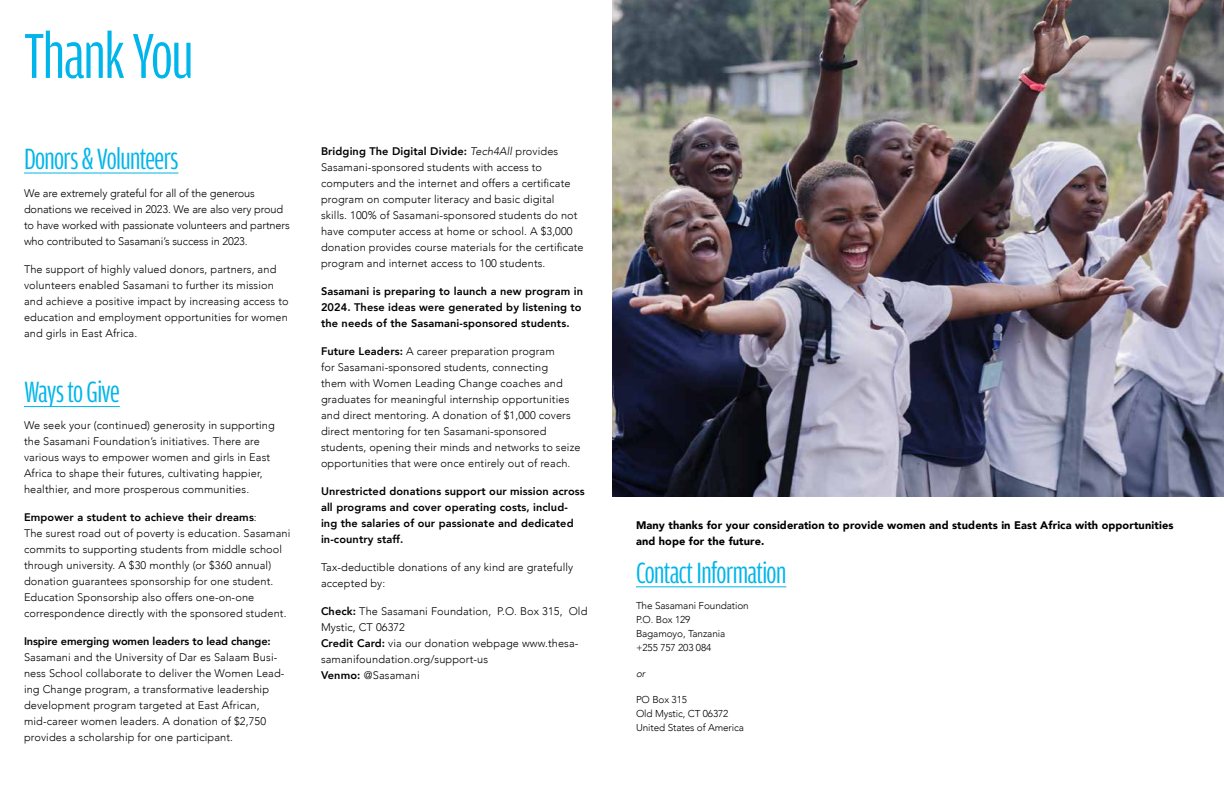
<style>
.page{position:relative;width:1224px;height:792px;background:#fff}
.page>*{position:absolute;margin:0;border:0;box-sizing:border-box;transform-origin:0 0}
.t1{font:67.4px "Amplitude Comp";letter-spacing:-.02em;color:#00b5ea}
.t2{font:31.1px "Amplitude Comp";letter-spacing:-.02em;color:#00b5ea}
.t3{font:300 11px/16px "Avenir";letter-spacing:.01em;color:#000}
.t4{font:800 11px/16px "Avenir";letter-spacing:.01em;color:#000}
.t5{font:300 11px/16px "Avenir";letter-spacing:-.01em;color:#000}
.t6{font:900 11px/16px "Avenir";letter-spacing:.01em;color:#000}
.t7{font:800 11px "Avenir";letter-spacing:-.01em;color:#000}
.t8{font:300 10px/14px "Avenir";letter-spacing:-.01em;color:#000}
.t9{font:italic 300 10px "Avenir";color:#000}
.s1{font-weight:800}
.s2{font-style:italic}
</style>
<div class="page">
<hr style="left:24px;top:173px;width:155px;height:1px;background:#00b5ea">
<hr style="left:24px;top:406px;width:96px;height:1px;background:#00b5ea">
<hr style="left:636px;top:587px;width:150px;height:1px;background:#00b5ea">
<img style="left:612px;top:0;width:612px;height:496px">
<h1 class="t1" style="left:24px;top:20px;width:171px">Thank You</h1>
<h2 class="t2" style="left:24px;top:142px;width:156px">Donors &amp; Volunteers</h2>
<p class="t5" style="left:24px;top:185px;width:267px">We are extremely grateful for all of the generous donations we received in 2023. We are also very proud to have worked with passionate volunteers and partners who contributed to Sasamani’s success in 2023.</p>
<p class="t3" style="left:24px;top:261px;width:266px">The support of highly valued donors, partners, and volunteers enabled Sasamani to further its mission and achieve a positive impact by increasing access to education and employment opportunities for women and girls in East Africa.</p>
<h2 class="t2" style="left:24px;top:376px;width:97px">Ways to Give</h2>
<p class="t3" style="left:24px;top:418px;width:252px">We seek your (continued) generosity in supporting the Sasamani Foundation’s initiatives. There are various ways to empower women and girls in East Africa to shape their futures, cultivating happier, healthier, and more prosperous communities.</p>
<p class="t3" style="left:24px;top:510px;width:268px"><span class="s1">Empower a student to achieve their dreams</span>:<br>The surest road out of poverty is education. Sasamani commits to supporting students from middle school through university. A $30 monthly (or $360 annual) donation guarantees sponsorship for one student.<br>Education Sponsorship also offers one-on-one correspondence directly with the sponsored student.</p>
<p class="t7" style="left:24px;top:633px;width:248px">Inspire emerging women leaders to lead change:</p>
<p class="t3" style="left:24px;top:650px;width:262px">Sasamani and the University of Dar es Salaam Busi&shy;ness School collaborate to deliver the Women Lead&shy;ing Change program, a transformative leadership development program targeted at East African, mid-career women leaders. A donation of $2,750 provides a scholarship for one participant.</p>
<p class="t3" style="left:321px;top:143px;width:264px"><span class="s1">Bridging The Digital Divide:</span> <span class="s2">Tech4All</span> provides Sasamani-sponsored students with access to computers and the internet and offers a certificate program on computer literacy and basic digital<br>skills. 100% of Sasamani-sponsored students do not have computer access at home or school. A $3,000 donation provides course materials for the certificate program and internet access to 100 students.</p>
<p class="t4" style="left:321px;top:283px;width:264px">Sasamani is preparing to launch a new program in<br>2024. These ideas were generated by listening to the needs of the Sasamani-sponsored students.</p>
<p class="t3" style="left:321px;top:343px;width:261px"><span class="s1">Future Leaders:</span> A career preparation program<br>for Sasamani-sponsored students, connecting<br>them with Women Leading Change coaches and graduates for meaningful internship opportunities and direct mentoring. A donation of $1,000 covers direct mentoring for ten Sasamani-sponsored students, opening their minds and networks to seize opportunities that were once entirely out of reach.</p>
<p class="t4" style="left:321px;top:483px;width:265px">Unrestricted donations support our mission across all programs and cover operating costs, includ&shy;ing the salaries of our passionate and dedicated in-country staff.</p>
<p class="t3" style="left:321px;top:559px;width:254px">Tax-deductible donations of any kind are gratefully accepted by:</p>
<p class="t3" style="left:321px;top:603px;width:268px"><span class="s1">Check:</span> The Sasamani Foundation, P.O. Box 315, Old Mystic, CT 06372<br><span class="s1">Credit Card:</span> via our donation webpage www.thesa&shy;samanifoundation.org/support-us<br><span class="s1">Venmo:</span> @Sasamani</p>
<p class="t6" style="left:636px;top:517px;width:539px">Many thanks for your consideration to provide women and students in East Africa with opportunities and hope for the future.</p>
<h2 class="t2" style="left:636px;top:556px;width:152px">Contact Information</h2>
<p class="t8" style="left:636px;top:598px;width:114px">The Sasamani Foundation<br>P.O. Box 129<br>Bagamoyo, Tanzania +255 757 203 084</p>
<p class="t9" style="left:636px;top:667px;width:11px">or</p>
<p class="t8" style="left:636px;top:692px;width:110px">PO Box 315<br>Old Mystic, CT 06372<br>United States of America</p>
</div>
